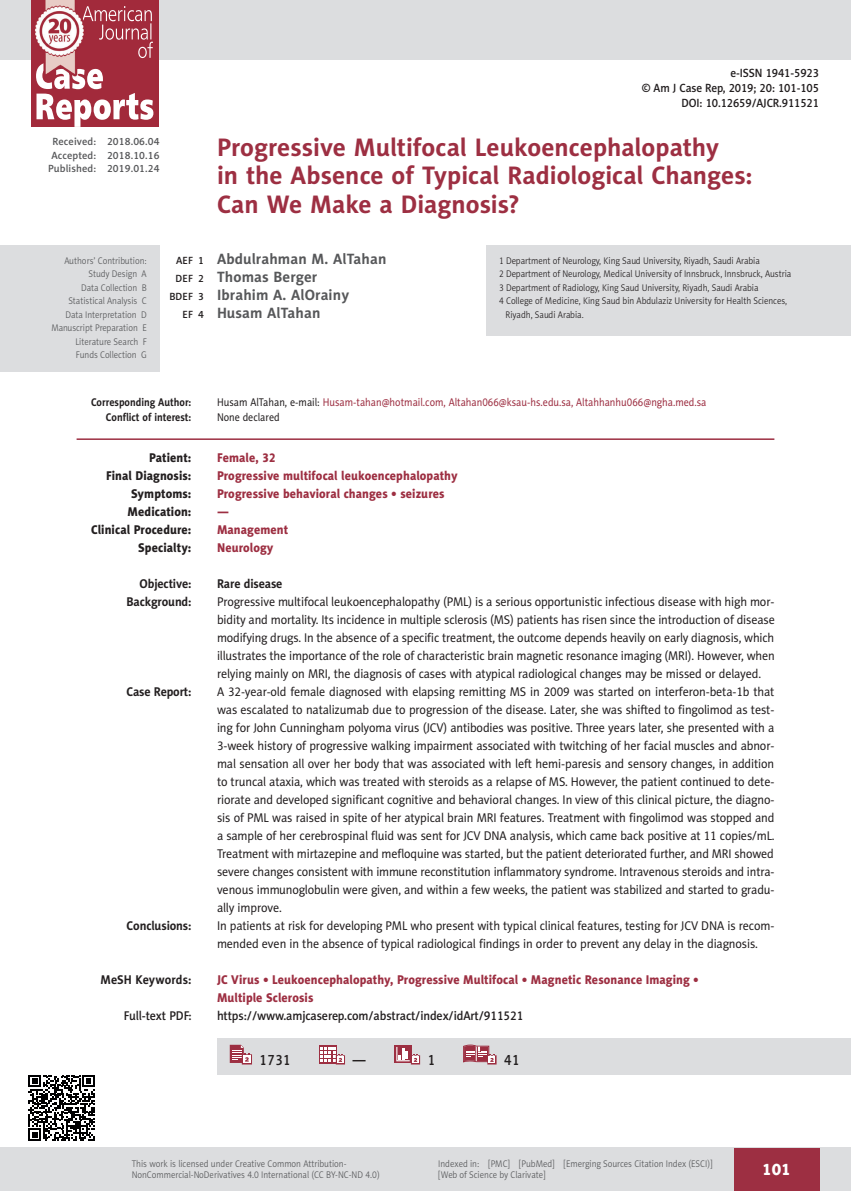
<style>
.page{position:relative;width:851px;height:1191px;background:#fff}
.page>*{position:absolute;margin:0;border:0;box-sizing:border-box;transform-origin:0 0}
.AJCR_Tytul{font:700 25.5px/28.5px "Naomi Sans EFN";color:#9d2f42}
.t1{font:16.5px "Naomi Sans EFN Heavy";color:#fff}
.AJCR_Autorzy{font:700 15px "Naomi Sans EFN";letter-spacing:.01em;color:#57585a}
.AJCR_dane{font:15px "Naomi Sans EFN Medium";letter-spacing:.03em;color:#231f20;scale:.9 1}
.AJCR_Summary_body{font:12.75px/18px "Naomi Sans EFN";letter-spacing:-.01em;color:#231f20;text-align:justify;scale:.95 1}
.AJCR_keywords{font:12.75px/18px "Naomi Sans EFN Heavy";letter-spacing:.005em;color:#9d2f42;scale:.95 1}
.AJCR_keywords-2{font:12.75px "Naomi Sans EFN Heavy";letter-spacing:.005em;color:#231f20;scale:.95 1}
.AJCR_full_text_pdf{font:12.75px "Naomi Sans EFN Medium";letter-spacing:-.01em;color:#231f20;scale:.95 1}
.AJCR_Summary_body-2{font:700 12.75px "Naomi Sans EFN";letter-spacing:-.01em;color:#231f20;scale:.95 1}
.AJCR_keywords-3{font:700 12.75px "Naomi Sans EFN";letter-spacing:.005em;color:#231f20;scale:.95 1}
.AJCR_full_text_pdf-2{font:12px "Naomi Sans EFN Medium";letter-spacing:-.01em;color:#231f20;scale:.95 1}
.AJCR_Adres{font:11.25px "Naomi Sans EFN";color:#9d2f42;scale:.9 1}
.AJCR_Adres-2{font:700 11.25px "Naomi Sans EFN";color:#231f20;scale:.9 1}
.AJCR_Adres-3{font:11.25px "Naomi Sans EFN";color:#231f20;scale:.9 1}
.t2{font:10.5px "Naomi Sans EFN Medium";letter-spacing:.01em;color:#57585a}
.t3{font:9.75px/11.2px "Naomi Sans EFN Light";color:#57585a;scale:.9 1}
.AJCR_Afiliacja{font:9.75px/13.5px "Naomi Sans EFN Light";color:#231f20;scale:.9 1}
.s1{font-family:"Naomi Sans EFN Medium";font-weight:400;font-size:10.5px;color:#231f20}
.s2{color:#231f20}
</style>
<div class="page">
<div style="left:217px;top:1038px;width:633px;height:36px;background:#dcdddf"></div>
<svg style="left:230px;top:1044px;width:22px;height:20px"></svg>
<div style="left:319px;top:1045px;width:17px;height:18px;background:#9d2f42"></div>
<svg style="left:320px;top:1046px;width:25px;height:18px"></svg>
<div style="left:394px;top:1045px;width:18px;height:18px;background:#9d2f42"></div>
<svg style="left:396px;top:1047px;width:24px;height:17px"></svg>
<svg style="left:463px;top:1044px;width:33px;height:20px"></svg>
<hr style="left:77px;top:438px;width:697px;height:2px;background:#9d2f42">
<div style="left:0;top:246px;width:159px;height:126px;background:#dcdddf"></div>
<div style="left:486px;top:246px;width:364px;height:90px;background:#dcdddf"></div>
<svg style="left:28px;top:1075px;width:67px;height:66px"></svg>
<div style="left:0;top:1148px;width:850px;height:43px;background:#dcdddf"></div>
<div style="left:733px;top:1147px;width:86px;height:43px;background:#9d2f42"></div>
<div style="left:0;top:0;width:850px;height:60px;background:#dcdddf"></div>
<img style="left:32px;top:0;width:127px;height:127px">
<img style="left:36px;top:63px;width:117px;height:64px">
<img style="left:82px;top:6px;width:70px;height:34px">
<p class="AJCR_full_text_pdf-2" style="left:730px;top:66px;width:95px">e-ISSN 1941-5923</p>
<p class="AJCR_full_text_pdf-2" style="left:641px;top:81px;width:188px">© Am J Case Rep, 2019; 20: 101-105</p>
<p class="AJCR_full_text_pdf-2" style="left:681px;top:96px;width:146px">DOI: 10.12659/AJCR.911521</p>
<p class="t2" style="left:52px;top:136px;width:109px">Received: 2018.06.04</p>
<p class="t2" style="left:51px;top:149px;width:110px">Accepted: 2018.10.16</p>
<p class="t2" style="left:48px;top:163px;width:113px">Published: 2019.01.24</p>
<p class="t3" style="left:64px;top:255px;width:93px">Authors’ Contribution:</p>
<p class="t3" style="left:88px;top:268px;width:66px">Study Design A</p>
<p class="t3" style="left:81px;top:282px;width:74px">Data Collection B</p>
<p class="t3" style="left:68px;top:295px;width:89px">Statistical Analysis C</p>
<p class="t3" style="left:65px;top:309px;width:92px">Data Interpretation D</p>
<p class="t3" style="left:51px;top:322px;width:107px">Manuscript Preparation E</p>
<p class="t3" style="left:75px;top:336px;width:81px">Literature Search F</p>
<p class="t3" style="left:76px;top:349px;width:80px">Funds Collection G</p>
<p class="AJCR_Tytul" style="left:217px;top:133px;width:537px">Progressive Multifocal Leukoencephalopathy<br>in the Absence of Typical Radiological Changes:<br>Can We Make a Diagnosis?</p>
<p class="AJCR_Autorzy" style="left:176px;top:250px;width:212px"><span class="s1">AEF 1</span> Abdulrahman M. AlTahan</p>
<p class="AJCR_Autorzy" style="left:176px;top:268px;width:143px"><span class="s1">DEF 2</span> Thomas Berger</p>
<p class="AJCR_Autorzy" style="left:169px;top:286px;width:181px"><span class="s1">BDEF 3</span> Ibrahim A. AlOrainy</p>
<p class="AJCR_Autorzy" style="left:182px;top:304px;width:139px"><span class="s1">EF 4</span> Husam AlTahan</p>
<p class="AJCR_Afiliacja" style="left:499px;top:254px;width:291px">1 Department of Neurology, King Saud University, Riyadh, Saudi Arabia</p>
<p class="AJCR_Afiliacja" style="left:499px;top:267px;width:326px">2 Department of Neurology, Medical University of Innsbruck, Innsbruck, Austria</p>
<p class="AJCR_Afiliacja" style="left:499px;top:281px;width:290px">3 Department of Radiology, King Saud University, Riyadh, Saudi Arabia</p>
<p class="AJCR_Afiliacja" style="left:505px;top:294px;width:314px;text-indent:-6px">4 College of Medicine, King Saud bin Abdulaziz University for Health Sciences,<br>Riyadh, Saudi Arabia.</p>
<p class="AJCR_Adres-2" style="left:91px;top:395px;width:113px">Corresponding Author:</p>
<p class="AJCR_Adres" style="left:217px;top:395px;width:545px"><span class="s2">Husam AlTahan, e-mail:</span> Husam-tahan@hotmail.com, Altahan066@ksau-hs.edu.sa, Altahhanhu066@ngha.med.sa</p>
<p class="AJCR_Adres-2" style="left:106px;top:411px;width:97px">Conflict of interest:</p>
<p class="AJCR_Adres-3" style="left:217px;top:411px;width:71px">None declared</p>
<p class="AJCR_keywords-2" style="left:149px;top:450px;width:46px">Patient:</p>
<p class="AJCR_keywords" style="left:217px;top:448px;width:63px">Female, 32</p>
<p class="AJCR_keywords-2" style="left:106px;top:468px;width:91px">Final Diagnosis:</p>
<p class="AJCR_keywords" style="left:217px;top:466px;width:255px">Progressive multifocal leukoencephalopathy</p>
<p class="AJCR_keywords-2" style="left:131px;top:486px;width:65px">Symptoms:</p>
<p class="AJCR_keywords" style="left:217px;top:484px;width:241px">Progressive behavioral changes • seizures</p>
<p class="AJCR_keywords-2" style="left:128px;top:504px;width:69px">Medication:</p>
<p class="AJCR_keywords" style="left:217px;top:502px;width:14px">—</p>
<p class="AJCR_keywords-2" style="left:91px;top:522px;width:107px">Clinical Procedure:</p>
<p class="AJCR_keywords" style="left:217px;top:520px;width:77px">Management</p>
<p class="AJCR_keywords-2" style="left:138px;top:540px;width:58px">Specialty:</p>
<p class="AJCR_keywords" style="left:217px;top:538px;width:61px">Neurology</p>
<p class="AJCR_Summary_body-2" style="left:139px;top:576px;width:56px">Objective:</p>
<p class="AJCR_Summary_body-2" style="left:217px;top:576px;width:70px">Rare disease</p>
<p class="AJCR_Summary_body-2" style="left:126px;top:594px;width:70px">Background:</p>
<p class="AJCR_Summary_body" style="left:217px;top:593px;width:588px">Progressive multifocal leukoencephalopathy (PML) is a serious opportunistic infectious disease with high mor&shy;bidity and mortality. Its incidence in multiple sclerosis (MS) patients has risen since the introduction of disease modifying drugs. In the absence of a specific treatment, the outcome depends heavily on early diagnosis, which illustrates the importance of the role of characteristic brain magnetic resonance imaging (MRI). However, when relying mainly on MRI, the diagnosis of cases with atypical radiological changes may be missed or delayed.</p>
<p class="AJCR_Summary_body-2" style="left:126px;top:684px;width:70px">Case Report:</p>
<p class="AJCR_Summary_body" style="left:217px;top:683px;width:588px">A 32-year-old female diagnosed with elapsing remitting MS in 2009 was started on interferon-beta-1b that was escalated to natalizumab due to progression of the disease. Later, she was shifted to fingolimod as test&shy;ing for John Cunningham polyoma virus (JCV) antibodies was positive. Three years later, she presented with a 3-week history of progressive walking impairment associated with twitching of her facial muscles and abnor&shy;mal sensation all over her body that was associated with left hemi-paresis and sensory changes, in addition to truncal ataxia, which was treated with steroids as a relapse of MS. However, the patient continued to dete&shy;riorate and developed significant cognitive and behavioral changes. In view of this clinical picture, the diagno&shy;sis of PML was raised in spite of her atypical brain MRI features. Treatment with fingolimod was stopped and a sample of her cerebrospinal fluid was sent for JCV DNA analysis, which came back positive at 11 copies/mL.<br>Treatment with mirtazepine and mefloquine was started, but the patient deteriorated further, and MRI showed severe changes consistent with immune reconstitution inflammatory syndrome. Intravenous steroids and intra&shy;venous immunoglobulin were given, and within a few weeks, the patient was stabilized and started to gradu&shy;ally improve.</p>
<p class="AJCR_Summary_body-2" style="left:127px;top:918px;width:70px">Conclusions:</p>
<p class="AJCR_Summary_body" style="left:217px;top:917px;width:588px">In patients at risk for developing PML who present with typical clinical features, testing for JCV DNA is recom&shy;mended even in the absence of typical radiological findings in order to prevent any delay in the diagnosis.</p>
<p class="AJCR_keywords-3" style="left:100px;top:972px;width:97px">MeSH Keywords:</p>
<p class="AJCR_keywords" style="left:217px;top:970px;width:508px">JC Virus • Leukoencephalopathy, Progressive Multifocal • Magnetic Resonance Imaging •<br>Multiple Sclerosis</p>
<p class="AJCR_full_text_pdf" style="left:124px;top:1008px;width:73px">Full-text PDF:</p>
<p class="AJCR_full_text_pdf" style="left:217px;top:1008px;width:324px">https://www.amjcaserep.com/abstract/index/idArt/911521</p>
<p class="AJCR_dane" style="left:259px;top:1050px;width:36px">1731</p>
<p class="AJCR_dane" style="left:352px;top:1050px;width:16px">—</p>
<p class="AJCR_dane" style="left:427px;top:1050px;width:10px">1</p>
<p class="AJCR_dane" style="left:504px;top:1050px;width:19px">41</p>
<p class="t3" style="left:132px;top:1158px;width:277px">This work is licensed under Creative Common Attribution-<br>NonCommercial-NoDerivatives 4.0 International (CC BY-NC-ND 4.0)</p>
<p class="t3" style="left:438px;top:1158px;width:306px">Indexed in: [PMC] [PubMed] [Emerging Sources Citation Index (ESCI)] [Web of Science by Clarivate]</p>
<p class="t1" style="left:762px;top:1159px;width:30px">101</p>
</div>
